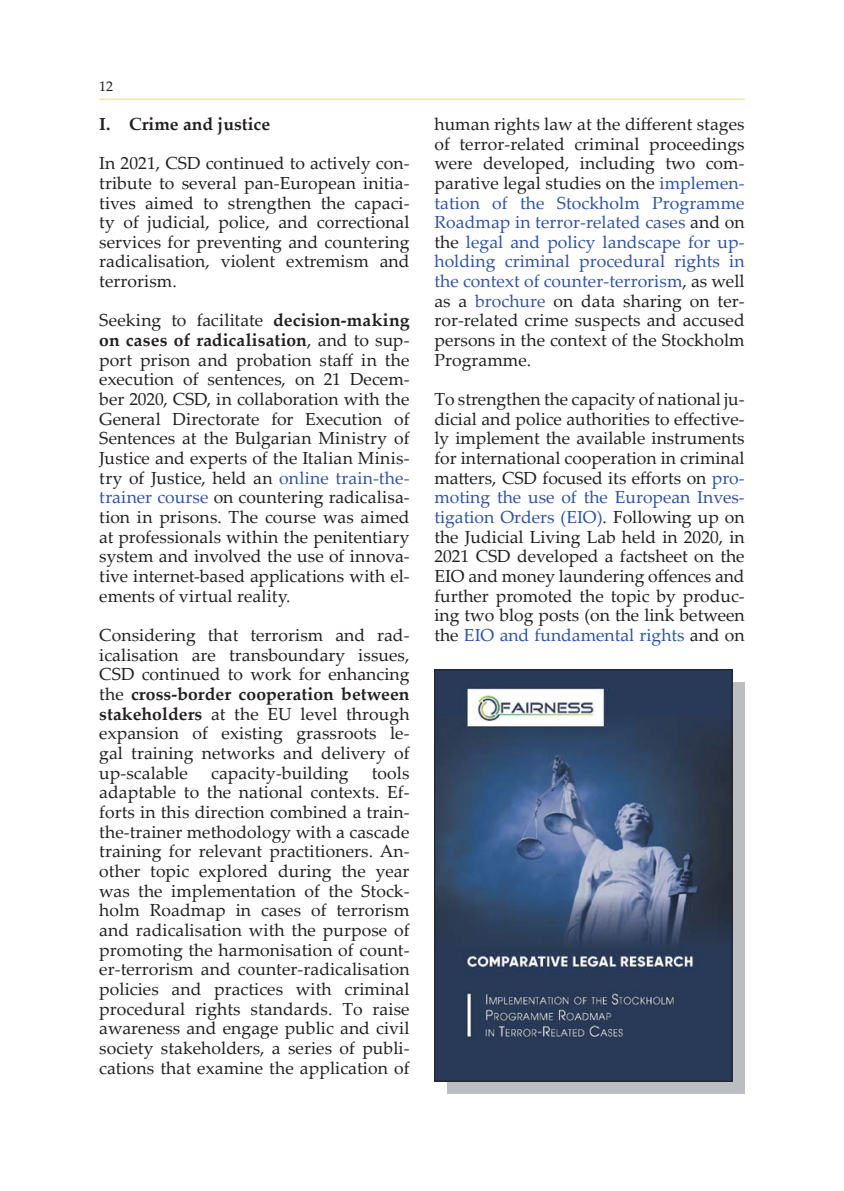
<style>
.page{position:relative;width:844px;height:1191px;background:#fff}
.page>*{position:absolute;margin:0;border:0;box-sizing:border-box;transform-origin:0 0}
.t1{font:17.5px/19.6px "Palatino Linotype";letter-spacing:.005em;color:#231f20;text-align:justify}
.t2{font:700 17.5px "Palatino Linotype";color:#231f20}
.t3{font:14px "Palatino Linotype";color:#231f20}
.s1{font-weight:700}
.s2{color:#2f53a4}
</style>
<div class="page">
<hr style="left:99px;top:98px;width:645px;height:2px;background:#f1e6ad">
<div style="left:446px;top:682px;width:298px;height:411px;background:#bcbdc0"></div>
<img style="left:436px;top:671px;width:294px;height:408px">
<div style="left:434px;top:669px;width:298px;height:412px;border:1px solid #231f20"></div>
<p class="t3" style="left:99px;top:77px;width:15px">12</p>
<p class="t2" style="left:99px;top:111px;width:172px">I. Crime and justice</p>
<p class="t1" style="left:99px;top:153px;width:312px">In 2021, CSD continued to actively con&shy;tribute to several pan-European initia&shy;tives aimed to strengthen the capaci&shy;ty of judicial, police, and correctional services for preventing and countering radicalisation, violent extremism and terrorism.</p>
<p class="t1" style="left:99px;top:310px;width:312px">Seeking to facilitate <span class="s1">decision-making on cases of radicalisation</span>, and to sup&shy;port prison and probation staff in the execution of sentences, on 21 Decem&shy;ber 2020, CSD, in collaboration with the General Directorate for Execution of Sentences at the Bulgarian Ministry of Justice and experts of the Italian Minis&shy;try of Justice, held an <span class="s2">online train-the&shy;trainer course</span> on countering radicalisa&shy;tion in prisons. The course was aimed at professionals within the penitentiary system and involved the use of innova&shy;tive internet-based applications with el&shy;ements of virtual reality.</p>
<p class="t1" style="left:99px;top:624px;width:312px">Considering that terrorism and rad&shy;icalisation are transboundary issues, CSD continued to work for enhancing the <span class="s1">cross-border cooperation between stakeholders</span> at the EU level through expansion of existing grassroots le&shy;gal training networks and delivery of up-scalable</p>
<p class="t1" style="left:99px;top:762px;width:312px;text-indent:272px">tools adaptable to the national contexts. Ef&shy;forts in this direction combined a train&shy;the-trainer methodology with a cascade training for relevant practitioners. An&shy;other topic explored during the year was the implementation of the Stock&shy;holm Roadmap in cases of terrorism and radicalisation with the purpose of promoting the harmonisation of count&shy;er-terrorism and counter-radicalisation policies and practices with criminal procedural rights standards. To raise awareness and engage public and civil society stakeholders, a series of publi&shy;cations that examine the application of</p>
<p class="t1" style="left:211px;top:762px;width:139px">capacity-building</p>
<p class="t1" style="left:434px;top:113px;width:312px">human rights law at the different stages of terror-related criminal proceedings were developed, including two com&shy;parative legal studies on the <span class="s2">implemen&shy;tation of the Stockholm Programme Roadmap in terror-related cases</span> and on the <span class="s2">legal and policy landscape for up&shy;holding criminal procedural rights in the context of counter-terrorism</span>, as well as a <span class="s2">brochure</span> on data sharing on ter&shy;ror-related crime suspects and accused persons in the context of the Stockholm Programme.</p>
<p class="t1" style="left:434px;top:389px;width:312px">To strengthen the capacity of national ju&shy;dicial and police authorities to effective&shy;ly implement the available instruments for international cooperation in criminal matters, CSD focused its efforts on <span class="s2">pro&shy;moting the use of the European Inves&shy;tigation Orders (EIO)</span>. Following up on the Judicial Living Lab held in 2020, in 2021 CSD developed a factsheet on the EIO and money laundering offences and further promoted the topic by produc&shy;ing two blog posts (on the link between the <span class="s2">EIO and fundamental rights</span> and on</p>
</div>
